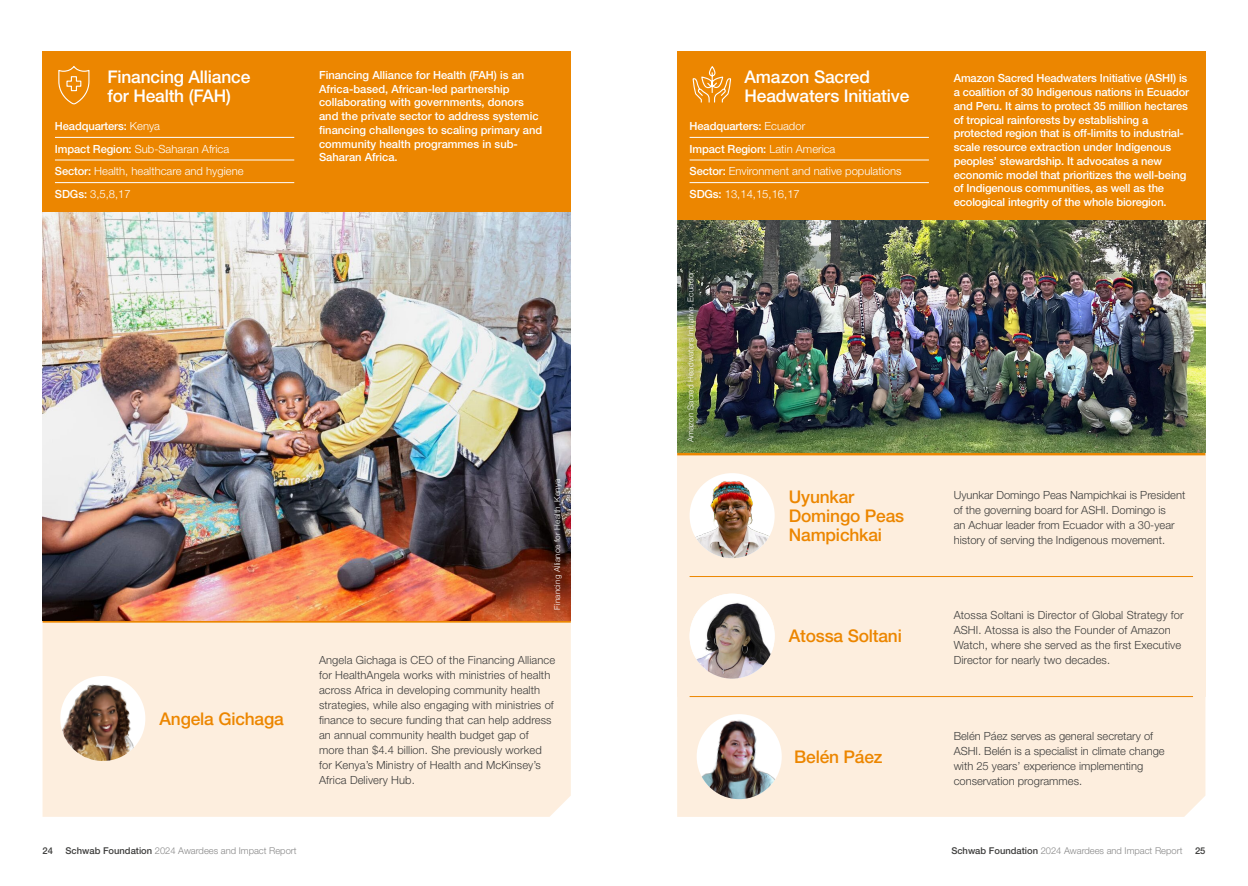
<style>
.page{position:relative;width:1248px;height:886px;background:#fff}
.page>*{position:absolute;margin:0;border:0;box-sizing:border-box;transform-origin:0 0}
.t1{font:500 17.5px/18.8px "Helvetica Neue LT Pro";letter-spacing:-.01em;color:#ec8600}
.t2{font:500 17.5px/18.8px "Helvetica Neue LT Pro";letter-spacing:-.01em;color:#fff}
.t3{font:300 11.25px/15px "Helvetica Neue LT Pro";letter-spacing:.01em;color:#3c3c3b}
.t4{font:500 11.25px/13.8px "Helvetica Neue LT Pro";letter-spacing:-.01em;color:#fff}
.t5{font:300 11.25px/22.6px "Helvetica Neue LT Pro";color:#fff}
.t6{font:300 9.38px "Helvetica Neue LT Pro";color:#878787}
.t7{font:500 9.38px "Helvetica Neue LT Pro";color:#3c3c3b}
.t8{font:300 8.12px "Helvetica Neue LT Pro";letter-spacing:.02em;color:#fff}
.s1{font-weight:500}
.s2{font-weight:500;color:#3c3c3b}
</style>
<div class="page">
<div style="left:43px;top:623px;width:527px;height:194px;background:#fdeede"></div>
<img style="left:60px;top:676px;width:85px;height:85px">
<img style="left:677px;top:220px;width:528px;height:233px">
<div style="left:677px;top:455px;width:528px;height:121px;background:#fdeede"></div>
<hr style="left:677px;top:453px;width:528px;height:2px;background:#ec8600">
<hr style="left:43px;top:620px;width:527px;height:3px;background:#ec8600">
<div style="left:677px;top:576px;width:528px;height:120px;background:#fdeede"></div>
<hr style="left:689px;top:576px;width:503px;height:1px;background:#ec8600">
<div style="left:677px;top:696px;width:528px;height:121px;background:#fdeede"></div>
<hr style="left:689px;top:696px;width:503px;height:1px;background:#ec8600">
<div style="left:677px;top:51px;width:528px;height:169px;background:#ec8600"></div>
<div style="left:43px;top:51px;width:527px;height:161px;background:#ec8600"></div>
<hr style="left:689px;top:137px;width:239px;height:1px;background:#fff">
<hr style="left:689px;top:160px;width:239px;height:1px;background:#fff">
<hr style="left:689px;top:182px;width:239px;height:1px;background:#fff">
<hr style="left:55px;top:137px;width:239px;height:1px;background:#fff">
<hr style="left:55px;top:160px;width:239px;height:1px;background:#fff">
<hr style="left:55px;top:182px;width:239px;height:1px;background:#fff">
<svg style="left:693px;top:66px;width:37px;height:37px"></svg>
<img style="left:43px;top:212px;width:527px;height:408px">
<img style="left:689px;top:474px;width:85px;height:84px">
<img style="left:689px;top:594px;width:85px;height:85px;border-radius:43px">
<img style="left:696px;top:714px;width:85px;height:85px;border-radius:43px">
<svg style="left:58px;top:66px;width:32px;height:39px"></svg>
<div style="left:676px;top:261px;width:29px;height:192px;background:#000;opacity:.3"></div>
<div style="left:539px;top:465px;width:37px;height:159px;background:#000;opacity:.4"></div>
<h1 class="t2" style="left:744px;top:67px;width:166px">Amazon Sacred<br>Headwaters Initiative</h1>
<p class="t4" style="left:319px;top:68px;width:225px">Financing Alliance for Health (FAH) is an Africa-based, African-led partnership collaborating with governments, donors and the private sector to address systemic financing challenges to scaling primary and community health programmes in sub-Saharan Africa.</p>
<h1 class="t2" style="left:107px;top:67px;width:144px">Financing Alliance for Health (FAH)</h1>
<p class="t4" style="left:953px;top:71px;width:237px">Amazon Sacred Headwaters Initiative (ASHI) is a coalition of 30 Indigenous nations in Ecuador and Peru. It aims to protect 35 million hectares of tropical rainforests by establishing a protected region that is off-limits to industrial&shy;scale resource extraction under Indigenous peoples’ stewardship. It advocates a new economic model that prioritizes the well-being of Indigenous communities, as well as the ecological integrity of the whole bioregion.</p>
<p class="t5" style="left:55px;top:115px;width:190px"><span class="s1">Headquarters:</span> Kenya<br><span class="s1">Impact Region:</span> Sub-Saharan Africa<br><span class="s1">Sector:</span> Health, healthcare and hygiene<br><span class="s1">SDGs:</span> 3,5,8,17</p>
<p class="t5" style="left:689px;top:115px;width:213px"><span class="s1">Headquarters:</span> Ecuador<br><span class="s1">Impact Region:</span> Latin America<br><span class="s1">Sector:</span> Environment and native populations<br><span class="s1">SDGs:</span> 13,14,15,16,17</p>
<h1 class="t1" style="left:159px;top:709px;width:126px">Angela Gichaga</h1>
<p class="t8" style="left:552px;top:609px;width:132px;rotate:-90deg">Financing Alliance for Health, Kenya</p>
<p class="t3" style="left:319px;top:652px;width:238px">Angela Gichaga is CEO of the Financing Alliance for HealthAngela works with ministries of health across Africa in developing community health strategies, while also engaging with ministries of finance to secure funding that can help address an annual community health budget gap of more than $4.4 billion. She previously worked for Kenya’s Ministry of Health and McKinsey’s Africa Delivery Hub.</p>
<p class="t8" style="left:685px;top:442px;width:173px;rotate:-90deg">Amazon Sacred Headwaters Initiative, Ecuador</p>
<h1 class="t1" style="left:788px;top:487px;width:117px">Uyunkar<br>Domingo Peas<br>Nampichkai</h1>
<h1 class="t1" style="left:788px;top:626px;width:114px">Atossa Soltani</h1>
<h1 class="t1" style="left:794px;top:747px;width:90px">Belén Páez</h1>
<p class="t3" style="left:953px;top:487px;width:233px">Uyunkar Domingo Peas Nampichkai is President of the governing board for ASHI. Domingo is<br>an Achuar leader from Ecuador with a 30-year history of serving the Indigenous movement.</p>
<p class="t3" style="left:953px;top:608px;width:231px">Atossa Soltani is Director of Global Strategy for ASHI. Atossa is also the Founder of Amazon Watch, where she served as the first Executive Director for nearly two decades.</p>
<p class="t3" style="left:953px;top:728px;width:212px">Belén Páez serves as general secretary of ASHI. Belén is a specialist in climate change with 25 years’ experience implementing conservation programmes.</p>
<p class="t7" style="left:43px;top:845px;width:12px">24</p>
<p class="t6" style="left:65px;top:845px;width:232px"><span class="s2">Schwab Foundation</span> 2024 Awardees and Impact Report</p>
<p class="t6" style="left:951px;top:845px;width:232px"><span class="s2">Schwab Foundation</span> 2024 Awardees and Impact Report</p>
<p class="t7" style="left:1194px;top:845px;width:12px">25</p>
</div>
